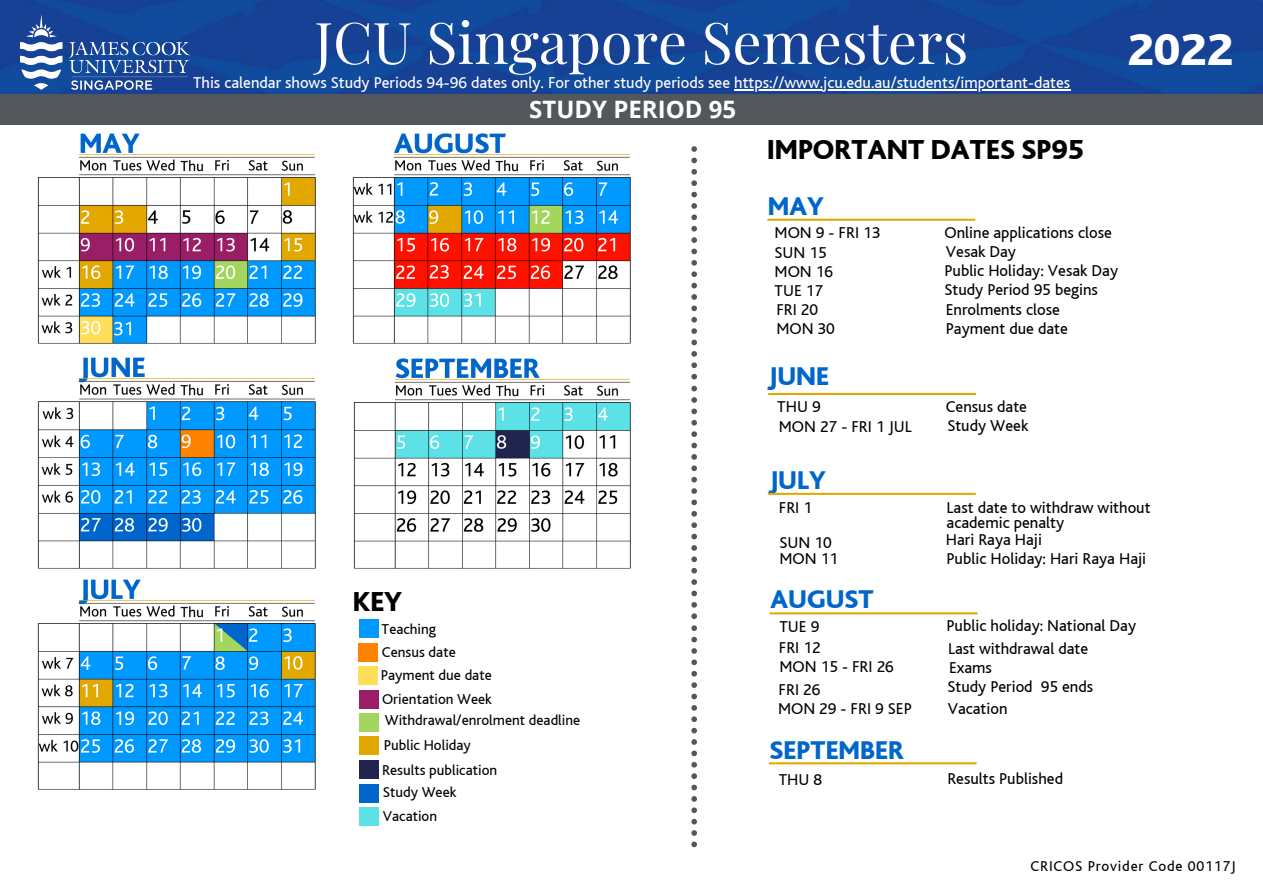
<style>
.page{position:relative;width:1263px;height:894px;background:#fff}
.page>*{position:absolute;margin:0;border:0;box-sizing:border-box;transform-origin:0 0}
.t1{font:57.45px "Playfair Display";color:#fff}
.t2{font:800 47.25px "Bliss";color:#fff}
.t3{font:800 28.95px "Bliss";color:#000}
.t4{font:800 27px "Bliss";color:#06c}
.t5{font:700 24px "Open Sans";color:#fff}
.t6{font:16.5px/15.8px "Bliss";color:#000}
.t7{font:16.5px "Bliss";color:#fff}
.t8{font:15px "Bliss";color:#000}
.t9{font:15px "Bliss";letter-spacing:.055em;color:#000}
</style>
<div class="page">
<img style="left:38px;top:133px;width:278px;height:210px">
<img style="left:38px;top:358px;width:278px;height:210px">
<img style="left:38px;top:579px;width:278px;height:210px">
<img style="left:353px;top:133px;width:278px;height:210px">
<svg style="left:691px;top:146px;width:6px;height:233px"></svg>
<svg style="left:691px;top:385px;width:6px;height:234px"></svg>
<svg style="left:691px;top:625px;width:6px;height:223px"></svg>
<img style="left:353px;top:358px;width:278px;height:210px">
<img style="left:0;top:0;width:1263px;height:95px">
<div style="left:0;top:95px;width:1263px;height:30px;background:#53565a"></div>
<img style="left:21px;top:14px;width:169px;height:75px">
<hr style="left:734px;top:89px;width:336px;height:1px;background:#fff">
<div style="left:359px;top:619px;width:19px;height:18px;background:#09f"></div>
<div style="left:360px;top:760px;width:19px;height:18px;background:#20244e"></div>
<div style="left:359px;top:712px;width:19px;height:18px;background:#a4d65e"></div>
<div style="left:359px;top:666px;width:19px;height:18px;background:#ffde59"></div>
<div style="left:359px;top:643px;width:19px;height:18px;background:#ff8200"></div>
<div style="left:359px;top:735px;width:19px;height:18px;background:#e3a800"></div>
<div style="left:360px;top:784px;width:19px;height:18px;background:#06c"></div>
<div style="left:360px;top:807px;width:19px;height:18px;background:#5ce1e6"></div>
<svg style="left:767px;top:219px;width:208px;height:2px"></svg>
<svg style="left:768px;top:393px;width:208px;height:2px"></svg>
<svg style="left:768px;top:492px;width:208px;height:2px"></svg>
<svg style="left:770px;top:612px;width:207px;height:2px"></svg>
<div style="left:359px;top:690px;width:19px;height:18px;background:#991e66"></div>
<svg style="left:769px;top:762px;width:208px;height:2px"></svg>
<p class="t1" style="left:314px;top:2px;width:655px">JCU Singapore Semesters</p>
<p class="t5" style="left:529px;top:92px;width:208px">STUDY PERIOD 95</p>
<p class="t7" style="left:193px;top:74px;width:879px">This calendar shows Study Periods 94-96 dates only. For other study periods see https://www.jcu.edu.au/students/important-dates</p>
<p class="t3" style="left:767px;top:134px;width:318px">IMPORTANT DATES SP95</p>
<p class="t2" style="left:1127px;top:25px;width:107px">2022</p>
<p class="t4" style="left:768px;top:192px;width:58px">MAY</p>
<p class="t6" style="left:775px;top:225px;width:107px">MON 9 - FRI 13</p>
<p class="t6" style="left:944px;top:225px;width:169px">Online applications close</p>
<p class="t6" style="left:775px;top:244px;width:54px">SUN 15</p>
<p class="t6" style="left:946px;top:244px;width:72px">Vesak Day</p>
<p class="t6" style="left:775px;top:264px;width:60px">MON 16</p>
<p class="t6" style="left:944px;top:263px;width:175px">Public Holiday: Vesak Day</p>
<p class="t6" style="left:775px;top:282px;width:50px">TUE 17</p>
<p class="t6" style="left:944px;top:282px;width:155px">Study Period 95 begins</p>
<p class="t6" style="left:776px;top:302px;width:43px">FRI 20</p>
<p class="t6" style="left:946px;top:301px;width:116px">Enrolments close</p>
<p class="t6" style="left:776px;top:321px;width:60px">MON 30</p>
<p class="t6" style="left:946px;top:321px;width:124px">Payment due date</p>
<p class="t4" style="left:768px;top:362px;width:63px">JUNE</p>
<p class="t6" style="left:777px;top:399px;width:45px">THU 9</p>
<p class="t6" style="left:946px;top:398px;width:83px">Census date</p>
<p class="t6" style="left:779px;top:418px;width:135px">MON 27 - FRI 1 JUL</p>
<p class="t6" style="left:947px;top:417px;width:83px">Study Week</p>
<p class="t4" style="left:769px;top:466px;width:59px">JULY</p>
<p class="t3" style="left:353px;top:586px;width:51px">KEY</p>
<p class="t8" style="left:382px;top:621px;width:56px">Teaching</p>
<p class="t8" style="left:382px;top:644px;width:75px">Census date</p>
<p class="t8" style="left:381px;top:667px;width:112px">Payment due date</p>
<p class="t8" style="left:382px;top:690px;width:111px">Orientation Week</p>
<p class="t8" style="left:385px;top:712px;width:197px">Withdrawal/enrolment deadline</p>
<p class="t8" style="left:384px;top:737px;width:89px">Public Holiday</p>
<p class="t8" style="left:383px;top:784px;width:75px">Study Week</p>
<p class="t8" style="left:383px;top:807px;width:56px">Vacation</p>
<p class="t8" style="left:382px;top:762px;width:117px">Results publication</p>
<p class="t6" style="left:779px;top:500px;width:35px">FRI 1</p>
<p class="t6" style="left:947px;top:499px;width:205px">Last date to withdraw without academic penalty</p>
<p class="t6" style="left:779px;top:534px;width:54px">SUN 10</p>
<p class="t6" style="left:946px;top:532px;width:98px">Hari Raya Haji</p>
<p class="t6" style="left:779px;top:551px;width:60px">MON 11</p>
<p class="t6" style="left:947px;top:551px;width:201px">Public Holiday: Hari Raya Haji</p>
<p class="t4" style="left:770px;top:585px;width:105px">AUGUST</p>
<p class="t6" style="left:779px;top:618px;width:41px">TUE 9</p>
<p class="t6" style="left:947px;top:618px;width:191px">Public holiday: National Day</p>
<p class="t6" style="left:779px;top:640px;width:43px">FRI 12</p>
<p class="t6" style="left:948px;top:640px;width:142px">Last withdrawal date</p>
<p class="t6" style="left:779px;top:659px;width:116px">MON 15 - FRI 26</p>
<p class="t6" style="left:949px;top:659px;width:44px">Exams</p>
<p class="t6" style="left:778px;top:700px;width:135px">MON 29 - FRI 9 SEP</p>
<p class="t6" style="left:948px;top:700px;width:61px">Vacation</p>
<p class="t6" style="left:779px;top:681px;width:43px">FRI 26</p>
<p class="t6" style="left:947px;top:678px;width:147px">Study Period 95 ends</p>
<p class="t4" style="left:770px;top:736px;width:136px">SEPTEMBER</p>
<p class="t6" style="left:779px;top:772px;width:45px">THU 8</p>
<p class="t6" style="left:947px;top:771px;width:117px">Results Published</p>
<p class="t9" style="left:1030px;top:857px;width:207px">CRICOS Provider Code 00117J</p>
</div>
